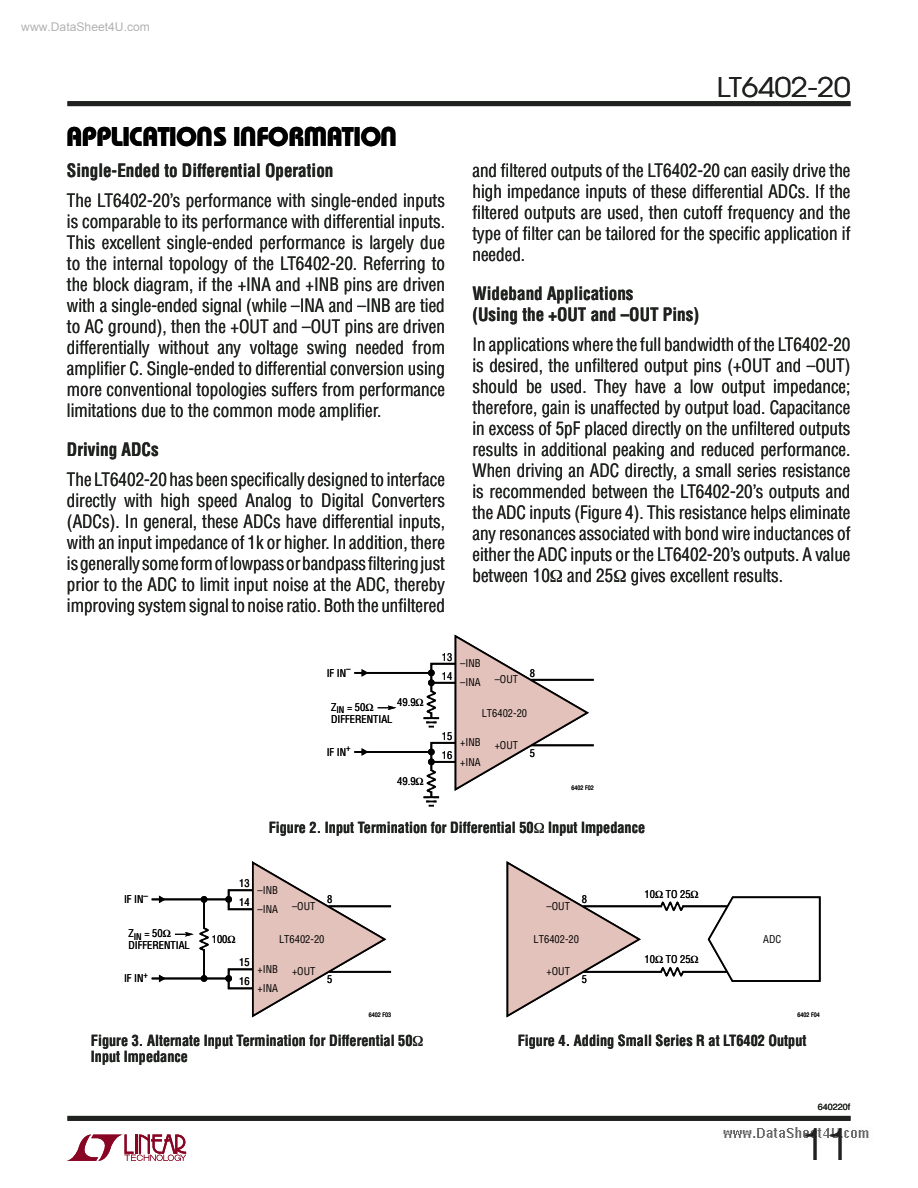
<style>
.page{position:relative;width:918px;height:1188px;background:#fff}
.page>*{position:absolute;margin:0;border:0;box-sizing:border-box;transform-origin:0 0}
.t1{font:300 45px "Helvetica";color:#1f221e}
.t2{font:700 27px "Bauhaus";letter-spacing:-.02em;color:#000}
.t3{font:27px "Avant Garde";color:#1f221e;scale:1.1 1}
.t4{font:condensed 18px/21px "Helvetica LT Std";color:#1f221e;text-align:justify;scale:.95 1}
.t5{font:700 condensed 18px/21px "Helvetica LT Std";color:#1f221e;scale:.95 1}
.t6{font:700 condensed 15px/16.5px "Helvetica LT Std";color:#1f221e;scale:.95 1}
.t7{font:12px "Arial";color:rgb(128 128 128/.6)}
.t8{font:condensed 10.5px/19px "Helvetica";color:#000}
.t9{font:9px "Helvetica";color:#1f221e}
.t10{font:condensed 6px "Helvetica";color:#000}
</style>
<div class="page">
<img style="left:723px;top:1120px;width:146px;height:18px">
<div style="left:68px;top:1116px;width:782px;height:5px;background:#1f221e"></div>
<div style="left:68px;top:101px;width:782px;height:5px;background:#1f221e"></div>
<svg style="left:66px;top:1134px;width:120px;height:27px"></svg>
<hr style="left:329px;top:905px;width:62px;height:2px;background:#000">
<hr style="left:329px;top:971px;width:62px;height:2px;background:#000">
<hr style="left:583px;top:905px;width:144px;height:2px;background:#000">
<hr style="left:583px;top:971px;width:144px;height:2px;background:#000">
<svg style="left:506px;top:861px;width:136px;height:157px"></svg>
<svg style="left:707px;top:896px;width:114px;height:86px"></svg>
<hr style="left:531px;top:679px;width:63px;height:2px;background:#000">
<hr style="left:531px;top:744px;width:63px;height:2px;background:#000">
<hr style="left:354px;top:672px;width:77px;height:2px;background:#000">
<svg style="left:362px;top:669px;width:5px;height:8px"></svg>
<hr style="left:354px;top:751px;width:77px;height:2px;background:#000">
<svg style="left:362px;top:748px;width:5px;height:8px"></svg>
<svg style="left:151px;top:861px;width:236px;height:157px"></svg>
<svg style="left:655px;top:901px;width:43px;height:10px"></svg>
<svg style="left:655px;top:967px;width:43px;height:10px"></svg>
<svg style="left:377px;top:705px;width:19px;height:5px"></svg>
<svg style="left:416px;top:635px;width:174px;height:172px"></svg>
<p class="t7" style="left:21px;top:22px;width:130px">www.DataSheet4U.com</p>
<h2 class="t2" style="left:256px;top:146px;width:18px;rotate:-180deg">U</h2>
<h2 class="t2" style="left:328px;top:146px;width:26px;rotate:-180deg">W</h2>
<h2 class="t2" style="left:66px;top:127px;width:317px">APPLICATIO S I FOR ATIO</h2>
<h2 class="t2" style="left:213px;top:146px;width:18px;rotate:-180deg">U</h2>
<h2 class="t2" style="left:397px;top:146px;width:18px;rotate:-180deg">U</h2>
<p class="t5" style="left:67px;top:162px;width:282px">Single-Ended to Differential Operation</p>
<p class="t4" style="left:67px;top:192px;width:399px">The LT6402-20’s performance with single-ended inputs is comparable to its performance with differential inputs.<br>This excellent single-ended performance is largely due to the internal topology of the LT6402-20. Referring to the block diagram, if the +INA and +INB pins are driven with a single-ended signal (while –INA and –INB are tied to AC ground), then the +OUT and –OUT pins are driven differentially without any voltage swing needed from amplifier C. Single-ended to differential conversion using more conventional topologies suffers from performance limitations due to the common mode amplifier.</p>
<p class="t5" style="left:67px;top:441px;width:98px">Driving ADCs</p>
<p class="t4" style="left:67px;top:471px;width:399px">The LT6402-20 has been specifically designed to interface directly with high speed Analog to Digital Converters (ADCs). In general, these ADCs have differential inputs, with an input impedance of 1k or higher. In addition, there is generally some form of lowpass or bandpass filtering just prior to the ADC to limit input noise at the ADC, thereby improving system signal to noise ratio. Both the unfiltered</p>
<h2 class="t3" style="left:717px;top:78px;width:123px">LT6402-20</h2>
<p class="t4" style="left:473px;top:163px;width:399px">and filtered outputs of the LT6402-20 can easily drive the high impedance inputs of these differential ADCs. If the filtered outputs are used, then cutoff frequency and the type of filter can be tailored for the specific application if needed.</p>
<p class="t5" style="left:473px;top:286px;width:240px">Wideband Applications<br>(Using the +OUT and –OUT Pins)</p>
<p class="t4" style="left:473px;top:337px;width:399px">In applications where the full bandwidth of the LT6402-20 is desired, the unfiltered output pins (+OUT and –OUT) should be used. They have a low output impedance; therefore, gain is unaffected by output load. Capacitance in excess of 5pF placed directly on the unfiltered outputs results in additional peaking and reduced performance.<br>When driving an ADC directly, a small series resistance is recommended between the LT6402-20’s outputs and the ADC inputs (Figure 4). This resistance helps eliminate any resonances associated with bond wire inductances of either the ADC inputs or the LT6402-20’s outputs. A value between 10 and 25 gives excellent results.</p>
<p class="t8" style="left:327px;top:664px;width:26px">IF IN<sup>–</sup></p>
<p class="t8" style="left:397px;top:694px;width:20px">49.9</p>
<p class="t8" style="left:331px;top:702px;width:63px;line-height:12px">Z<sub>IN</sub> = 50<br>DIFFERENTIAL</p>
<p class="t8" style="left:327px;top:743px;width:26px">IF IN<sup>+</sup></p>
<p class="t8" style="left:397px;top:773px;width:20px">49.9</p>
<p class="t8" style="left:442px;top:648px;width:12px">13</p>
<p class="t8" style="left:442px;top:667px;width:12px">14</p>
<p class="t8" style="left:460px;top:655px;width:22px">–INB</p>
<p class="t8" style="left:460px;top:674px;width:22px">–INA</p>
<p class="t8" style="left:495px;top:671px;width:25px">–OUT</p>
<p class="t8" style="left:530px;top:664px;width:7px">8</p>
<p class="t8" style="left:442px;top:727px;width:12px">15</p>
<p class="t8" style="left:442px;top:746px;width:12px">16</p>
<p class="t8" style="left:482px;top:704px;width:47px">LT6402-20</p>
<p class="t8" style="left:460px;top:734px;width:22px">+INB +INA</p>
<p class="t8" style="left:495px;top:736px;width:25px">+OUT</p>
<p class="t8" style="left:530px;top:744px;width:7px">5</p>
<p class="t10" style="left:572px;top:786px;width:24px">6402 F02</p>
<p class="t6" style="left:269px;top:821px;width:398px">Figure 2. Input Termination for Differential 50 Input Impedance</p>
<p class="t8" style="left:124px;top:891px;width:26px">IF IN<sup>–</sup></p>
<p class="t8" style="left:239px;top:875px;width:12px">13</p>
<p class="t8" style="left:239px;top:894px;width:12px">14</p>
<p class="t8" style="left:258px;top:881px;width:22px">–INB</p>
<p class="t8" style="left:258px;top:900px;width:22px">–INA</p>
<p class="t8" style="left:292px;top:897px;width:25px">–OUT</p>
<p class="t8" style="left:327px;top:891px;width:7px">8</p>
<p class="t8" style="left:547px;top:897px;width:25px">–OUT</p>
<p class="t8" style="left:582px;top:891px;width:7px">8</p>
<p class="t8" style="left:645px;top:885px;width:47px">10 TO 25</p>
<p class="t8" style="left:129px;top:928px;width:63px;line-height:12px">Z<sub>IN</sub> = 50<br>DIFFERENTIAL</p>
<p class="t8" style="left:212px;top:931px;width:17px">100</p>
<p class="t8" style="left:279px;top:931px;width:47px">LT6402-20</p>
<p class="t8" style="left:534px;top:931px;width:47px">LT6402-20</p>
<p class="t8" style="left:763px;top:931px;width:20px">ADC</p>
<p class="t8" style="left:124px;top:970px;width:26px">IF IN<sup>+</sup></p>
<p class="t8" style="left:239px;top:954px;width:12px">15</p>
<p class="t8" style="left:239px;top:973px;width:12px">16</p>
<p class="t8" style="left:258px;top:961px;width:22px">+INB +INA</p>
<p class="t8" style="left:292px;top:963px;width:25px">+OUT</p>
<p class="t8" style="left:327px;top:971px;width:7px">5</p>
<p class="t8" style="left:547px;top:963px;width:25px">+OUT</p>
<p class="t8" style="left:582px;top:971px;width:7px">5</p>
<p class="t8" style="left:645px;top:951px;width:47px">10 TO 25</p>
<p class="t10" style="left:369px;top:1012px;width:24px">6402 F03</p>
<p class="t10" style="left:798px;top:1012px;width:24px">6402 F04</p>
<p class="t6" style="left:91px;top:1034px;width:340px">Figure 3. Alternate Input Termination for Differential 50<br>Input Impedance</p>
<p class="t6" style="left:518px;top:1034px;width:305px">Figure 4. Adding Small Series R at LT6402 Output</p>
<p class="t9" style="left:818px;top:1103px;width:34px">640220f</p>
<h1 class="t1" style="left:800px;top:1128px;width:52px">11</h1>
</div>
